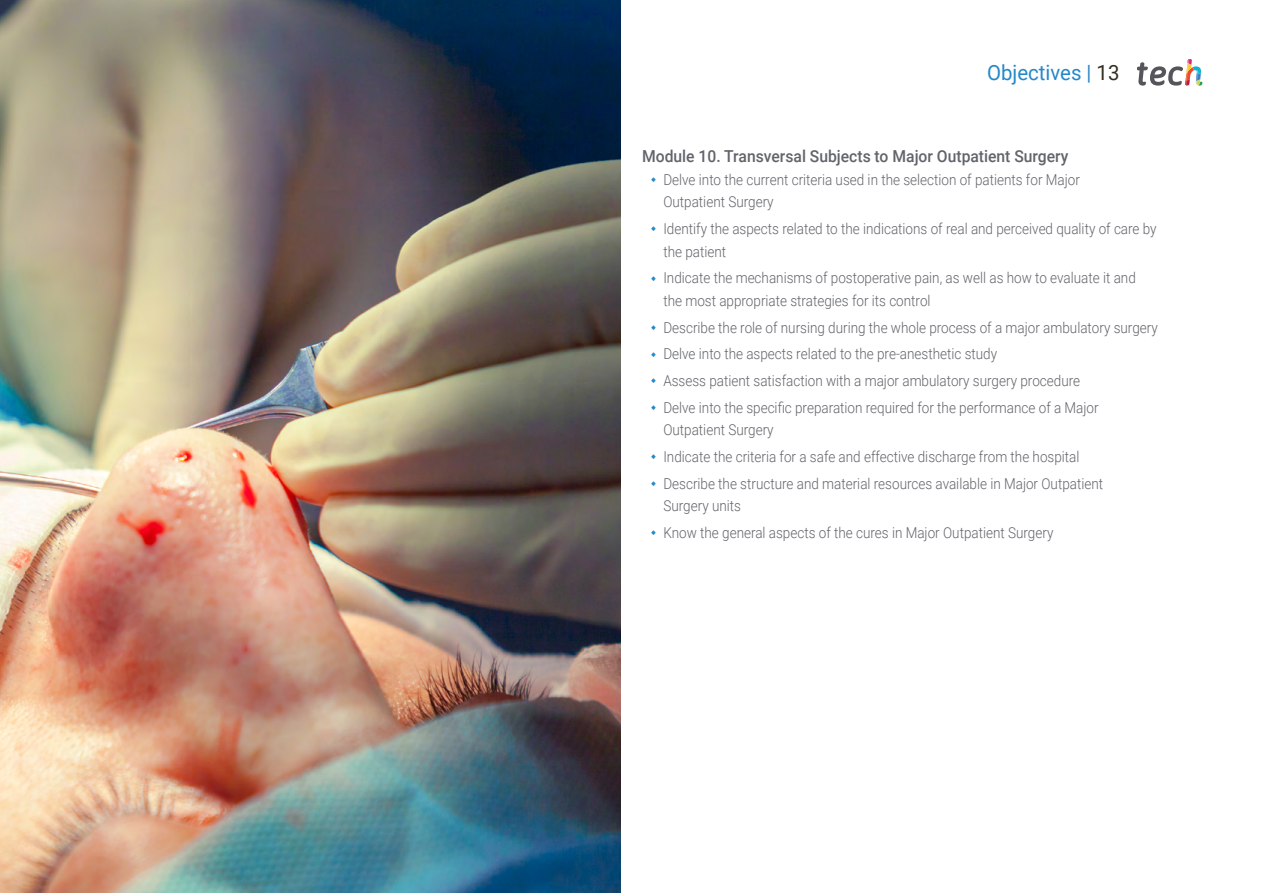
<style>
.page{position:relative;width:1263px;height:893px;background:#fff}
.page>*{position:absolute;margin:0;border:0;box-sizing:border-box;transform-origin:0 0}
.t1{font:21px "Roboto";color:#2488c9}
.t2{font:500 16.5px "Roboto";color:#61646a;scale:.95 1}
.t3{font:300 15px/26.7px "Roboto";color:#61646a;scale:.9 1}
.s1{color:#312e20}
</style>
<div class="page">
<img style="left:0;top:0;width:621px;height:893px">
<svg style="left:1137px;top:59px;width:65px;height:27px"></svg>
<h1 class="t1" style="left:987px;top:57px;width:134px">Objectives | <span class="s1">13</span></h1>
<p class="t2" style="left:642px;top:145px;width:450px">Module 10. Transversal Subjects to Major Outpatient Surgery</p>
<p class="t3" style="left:663px;top:168px;width:464px;line-height:22.5px">Delve into the current criteria used in the selection of patients for Major<br>Outpatient Surgery</p>
<p class="t3" style="left:663px;top:217px;width:550px;line-height:22.5px">Identify the aspects related to the indications of real and perceived quality of care by the patient</p>
<p class="t3" style="left:663px;top:266px;width:526px;line-height:22.5px">Indicate the mechanisms of postoperative pain, as well as how to evaluate it and the most appropriate strategies for its control</p>
<p class="t3" style="left:663px;top:313px;width:551px">Describe the role of nursing during the whole process of a major ambulatory surgery Delve into the aspects related to the pre-anesthetic study<br>Assess patient satisfaction with a major ambulatory surgery procedure<br>Delve into the specific preparation required for the performance of a Major</p>
<p class="t3" style="left:663px;top:416px;width:490px">Outpatient Surgery<br>Indicate the criteria for a safe and effective discharge from the hospital<br>Describe the structure and material resources available in Major Outpatient</p>
<p class="t3" style="left:663px;top:492px;width:435px">Surgery units<br>Know the general aspects of the cures in Major Outpatient Surgery</p>
</div>
